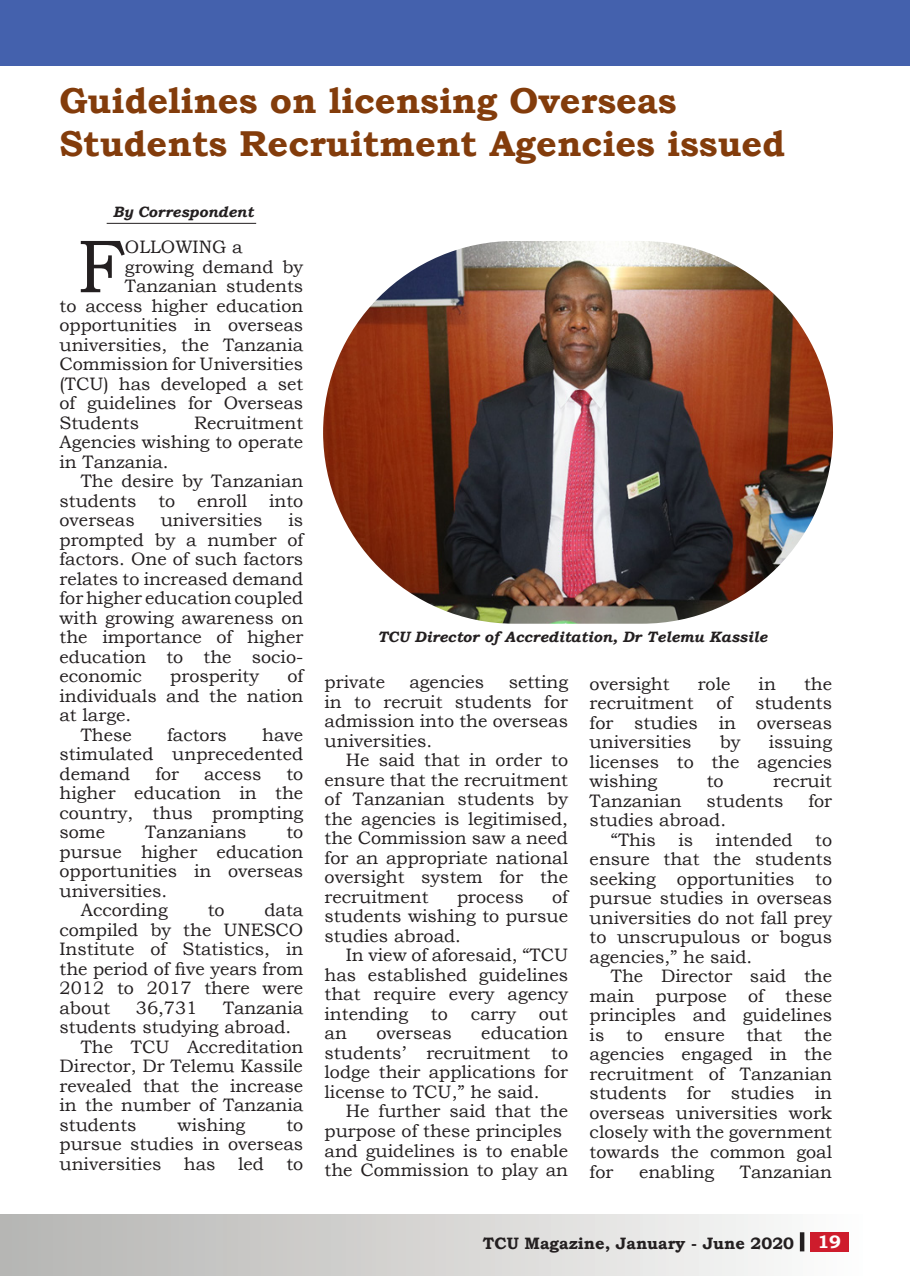
<style>
.page{position:relative;width:910px;height:1276px;background:#fff}
.page>*{position:absolute;margin:0;border:0;box-sizing:border-box;transform-origin:0 0}
.t1{font:75.3px "Bookman Old Style";color:#231f20}
.t2{font:700 36px/43.2px "Bookman Old Style";color:#833c0b}
.t3{font:18px/19.5px "Bookman Old Style";color:#231f20;text-align:justify}
.t4{font:700 18px "Bookman Old Style";color:#fff}
.t5{font:700 16.5px "Bookman Old Style";color:#231f20}
.t6{font:italic 700 15px "Bookman Old Style";color:#231f20}
</style>
<div class="page">
<div style="left:0;top:1214px;width:910px;height:62px;background:linear-gradient(to right,#b4b3b1,#fff)"></div>
<hr style="left:0;top:1214px;width:1px;height:62px;background:#b6b6b4">
<div style="left:810px;top:1232px;width:39px;height:19px;background:#ce1c2c"></div>
<hr style="left:800px;top:1232px;width:4px;height:19px;background:#231f20">
<div style="left:0;top:0;width:910px;height:66px;background:#4461ad"></div>
<hr style="left:107px;top:223px;width:149px;height:1px;background:#231f20">
<img style="left:323px;top:241px;width:510px;height:383px;border-radius:191px">
<p class="t2" style="left:60px;top:79px;width:727px">Guidelines on licensing Overseas<br>Students Recruitment Agencies issued</p>
<p class="t6" style="left:113px;top:201px;width:142px">By Correspondent</p>
<p class="t1" style="left:77px;top:217px;width:50px">F</p>
<p class="t3" style="left:125px;top:237px;width:119px">OLLOWING a</p>
<p class="t3" style="left:125px;top:257px;width:180px">growing demand by</p>
<p class="t3" style="left:125px;top:276px;width:180px">Tanzanian students</p>
<p class="t3" style="left:60px;top:296px;width:245px">to access higher education</p>
<p class="t3" style="left:60px;top:315px;width:245px">opportunities in overseas</p>
<p class="t3" style="left:60px;top:335px;width:245px">universities, the Tanzania</p>
<p class="t3" style="left:60px;top:354px;width:245px">Commission for Universities</p>
<p class="t3" style="left:60px;top:374px;width:245px">(TCU) has developed a set</p>
<p class="t3" style="left:60px;top:393px;width:245px">of guidelines for Overseas</p>
<p class="t3" style="left:60px;top:413px;width:81px">Students</p>
<p class="t3" style="left:60px;top:413px;width:245px;text-indent:135px">Recruitment Agencies wishing to operate in Tanzania.</p>
<p class="t3" style="left:60px;top:471px;width:245px;text-indent:21px">The desire by Tanzanian students to enroll into overseas</p>
<p class="t3" style="left:60px;top:510px;width:245px;text-indent:229px">is prompted by a number of factors. One of such factors relates to increased demand for higher education coupled with growing awareness on the importance of higher education to the socio&shy;economic</p>
<p class="t3" style="left:161px;top:510px;width:103px">universities</p>
<p class="t3" style="left:60px;top:666px;width:245px;text-indent:228px">of individuals and the nation at large.</p>
<p class="t3" style="left:81px;top:725px;width:53px">These</p>
<p class="t3" style="left:167px;top:725px;width:61px">factors</p>
<p class="t3" style="left:170px;top:666px;width:90px">prosperity</p>
<p class="t3" style="left:60px;top:725px;width:245px;text-indent:203px">have stimulated unprecedented demand</p>
<p class="t3" style="left:155px;top:764px;width:25px">for</p>
<p class="t3" style="left:204px;top:764px;width:59px">access</p>
<p class="t3" style="left:60px;top:764px;width:245px;text-indent:227px">to higher education in the country, thus prompting some</p>
<p class="t3" style="left:145px;top:822px;width:103px">Tanzanians</p>
<p class="t3" style="left:60px;top:822px;width:245px;text-indent:227px">to pursue higher education opportunities in overseas universities.</p>
<p class="t3" style="left:81px;top:900px;width:89px">According</p>
<p class="t3" style="left:208px;top:900px;width:18px">to</p>
<p class="t3" style="left:60px;top:900px;width:245px;text-indent:205px">data compiled by the UNESCO Institute of Statistics, in the period of five years from 2012 to 2017 there were about</p>
<p class="t3" style="left:136px;top:998px;width:63px">36,731</p>
<p class="t3" style="left:60px;top:998px;width:245px;text-indent:163px">Tanzania students studying abroad.</p>
<p class="t3" style="left:60px;top:1037px;width:245px;text-align:right">The TCU Accreditation<br>Director, Dr Telemu Kassile</p>
<p class="t3" style="left:60px;top:1076px;width:245px">revealed that the increase in the number of Tanzania students</p>
<p class="t3" style="left:178px;top:1115px;width:69px">wishing</p>
<p class="t3" style="left:60px;top:1115px;width:245px;text-indent:227px">to pursue studies in overseas universities has led to</p>
<p class="t6" style="left:377px;top:625px;width:391px">TCU Director of Accreditation, Dr Telemu Kassile</p>
<p class="t3" style="left:325px;top:672px;width:245px;text-indent:184px">setting in to recruit students for admission into the overseas universities.</p>
<p class="t3" style="left:325px;top:750px;width:245px;text-indent:21px">He said that in order to ensure that the recruitment of Tanzanian students by the agencies is legitimised, the Commission saw a need for an appropriate national oversight system for the recruitment</p>
<p class="t3" style="left:325px;top:672px;width:62px">private</p>
<p class="t3" style="left:409px;top:672px;width:76px">agencies</p>
<p class="t3" style="left:325px;top:887px;width:245px;text-indent:228px">of students wishing to pursue studies abroad.</p>
<p class="t3" style="left:325px;top:945px;width:245px;text-indent:21px">In view of aforesaid, “TCU has established guidelines that require every agency intending</p>
<p class="t3" style="left:457px;top:887px;width:68px">process</p>
<p class="t3" style="left:431px;top:1004px;width:18px">to</p>
<p class="t3" style="left:471px;top:1004px;width:47px">carry</p>
<p class="t3" style="left:539px;top:1004px;width:31px">out</p>
<p class="t3" style="left:325px;top:1023px;width:245px;text-indent:157px">education students’ recruitment to lodge their applications for license to TCU,” he said.</p>
<p class="t3" style="left:325px;top:1101px;width:245px;text-indent:21px">He further said that the purpose of these principles</p>
<p class="t3" style="left:325px;top:1140px;width:245px">and guidelines is to enable the Commission to play an</p>
<p class="t3" style="left:325px;top:1023px;width:24px">an</p>
<p class="t3" style="left:376px;top:1023px;width:77px">overseas</p>
<p class="t3" style="left:590px;top:674px;width:81px">oversight</p>
<p class="t3" style="left:698px;top:674px;width:34px">role</p>
<p class="t3" style="left:759px;top:674px;width:19px">in</p>
<p class="t3" style="left:804px;top:674px;width:30px">the</p>
<p class="t3" style="left:590px;top:693px;width:106px">recruitment</p>
<p class="t3" style="left:716px;top:693px;width:17px">of</p>
<p class="t3" style="left:590px;top:693px;width:244px;text-indent:165px">students for studies in overseas universities</p>
<p class="t3" style="left:720px;top:732px;width:22px">by</p>
<p class="t3" style="left:590px;top:732px;width:244px;text-indent:179px">issuing licenses to the agencies wishing</p>
<p class="t3" style="left:707px;top:771px;width:18px">to</p>
<p class="t3" style="left:773px;top:771px;width:61px">recruit</p>
<p class="t3" style="left:590px;top:791px;width:94px">Tanzanian</p>
<p class="t3" style="left:706px;top:791px;width:79px">students</p>
<p class="t3" style="left:808px;top:791px;width:25px">for</p>
<p class="t3" style="left:590px;top:810px;width:138px">studies abroad.</p>
<p class="t3" style="left:590px;top:830px;width:244px;text-indent:21px">“This is intended to ensure that the students seeking opportunities to pursue studies in overseas universities do not fall prey to unscrupulous or bogus agencies,” he said.</p>
<p class="t3" style="left:590px;top:966px;width:244px;text-indent:21px">The Director said the main purpose of these principles and guidelines is to ensure that the agencies engaged in the recruitment of Tanzanian students for studies in overseas universities work closely with the government towards the common goal for</p>
<p class="t3" style="left:639px;top:1161px;width:77px">enabling</p>
<p class="t3" style="left:740px;top:1161px;width:94px">Tanzanian</p>
<p class="t5" style="left:483px;top:1231px;width:313px">TCU Magazine, January - June 2020</p>
<p class="t4" style="left:817px;top:1228px;width:25px">19</p>
</div>
